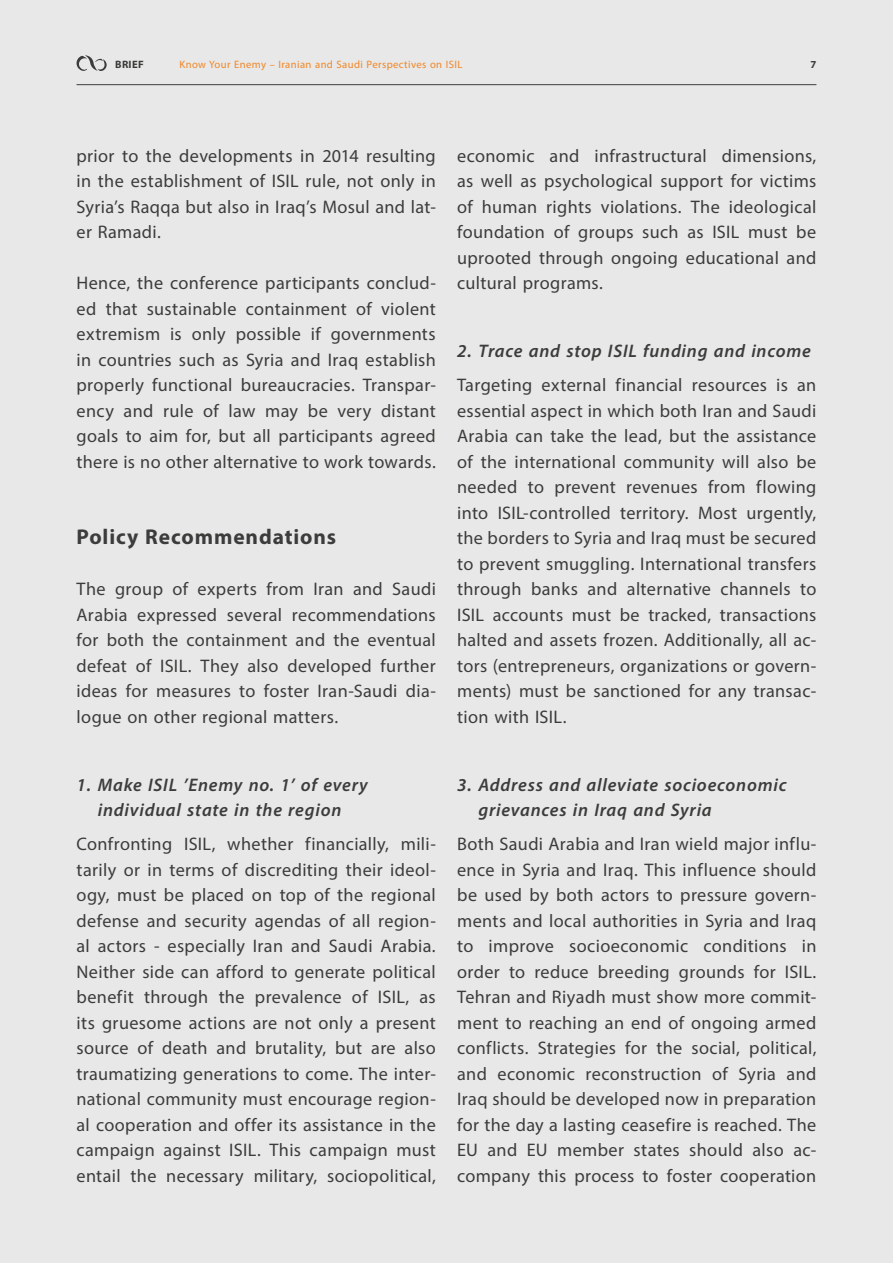
<style>
.page{position:relative;width:893px;height:1263px;background:#e8e8e8}
.page>*{position:absolute;margin:0;border:0;box-sizing:border-box;transform-origin:0 0}
.t1{font:700 30px "Myriad Arabic";letter-spacing:.03em;color:#3c3c3b}
.t2{font:25.5px/25.5px "Myriad Arabic";letter-spacing:.015em;color:#3c3c3b;text-align:justify}
.t3{font:italic 600 25.5px/25.5px "Myriad Arabic";letter-spacing:.03em;color:#3c3c3b;text-align:center}
.t4{font:15px "Myriad Arabic";letter-spacing:.025em;color:#f18625}
.t5{font:700 15px "Myriad Arabic";letter-spacing:.02em;color:#3c3c3b}
</style>
<div class="page">
<hr style="left:77px;top:84px;width:739px;height:1px;background:#3c3c3b">
<svg style="left:77px;top:55px;width:30px;height:16px"></svg>
<p class="t5" style="left:115px;top:54px;width:30px">BRIEF</p>
<p class="t4" style="left:179px;top:54px;width:284px">Know Your Enemy – Iranian and Saudi Perspectives on ISIL</p>
<p class="t5" style="left:810px;top:54px;width:7px">7</p>
<p class="t2" style="left:77px;top:143px;width:361px">prior to the developments in 2014 resulting in the establishment of ISIL rule, not only in Syria’s Raqqa but also in Iraq’s Mosul and lat&shy;er Ramadi.</p>
<p class="t2" style="left:77px;top:270px;width:361px">Hence, the conference participants conclud&shy;ed that sustainable containment of violent extremism is only possible if governments in countries such as Syria and Iraq establish properly functional bureaucracies. Transpar&shy;ency and rule of law may be very distant goals to aim for, but all participants agreed there is no other alternative to work towards.</p>
<p class="t1" style="left:77px;top:516px;width:261px">Policy Recommendations</p>
<p class="t2" style="left:77px;top:576px;width:361px">The group of experts from Iran and Saudi Arabia expressed several recommendations for both the containment and the eventual defeat of ISIL. They also developed further ideas for measures to foster Iran-Saudi dia&shy;logue on other regional matters.</p>
<p class="t3" style="left:77px;top:772px;width:293px">1. Make ISIL ’Enemy no. 1’ of every individual state in the region</p>
<p class="t2" style="left:77px;top:831px;width:361px">Confronting ISIL, whether financially, mili&shy;tarily or in terms of discrediting their ideol&shy;ogy, must be placed on top of the regional defense and security agendas of all region&shy;al actors - especially Iran and Saudi Arabia.<br>Neither side can afford to generate political benefit through the prevalence of ISIL, as its gruesome actions are not only a present source of death and brutality, but are also traumatizing generations to come. The inter&shy;national community must encourage region&shy;al cooperation and offer its assistance in the campaign against ISIL. This campaign must entail the necessary military, sociopolitical,</p>
<p class="t2" style="left:457px;top:143px;width:361px">economic and infrastructural dimensions, as well as psychological support for victims of human rights violations. The ideological foundation of groups such as ISIL must be uprooted through ongoing educational and cultural programs.</p>
<p class="t3" style="left:457px;top:338px;width:355px">2. Trace and stop ISIL funding and income</p>
<p class="t2" style="left:457px;top:372px;width:361px">Targeting external financial resources is an essential aspect in which both Iran and Saudi Arabia can take the lead, but the assistance of the international community will also be needed to prevent revenues from flowing into ISIL-controlled territory. Most urgently, the borders to Syria and Iraq must be secured to prevent smuggling. International transfers through banks and alternative channels to ISIL accounts must be tracked, transactions halted and assets frozen. Additionally, all ac&shy;tors (entrepreneurs, organizations or govern&shy;ments) must be sanctioned for any transac&shy;tion with ISIL.</p>
<p class="t3" style="left:478px;top:772px;width:310px;text-align:left;text-indent:-21px">3. Address and alleviate socioeconomic grievances in Iraq and Syria</p>
<p class="t2" style="left:457px;top:831px;width:361px">Both Saudi Arabia and Iran wield major influ&shy;ence in Syria and Iraq. This influence should be used by both actors to pressure govern&shy;ments and local authorities in Syria and Iraq to improve socioeconomic conditions in order to reduce breeding grounds for ISIL.<br>Tehran and Riyadh must show more commit&shy;ment to reaching an end of ongoing armed conflicts. Strategies for the social, political, and economic reconstruction of Syria and Iraq should be developed now in preparation for the day a lasting ceasefire is reached. The EU and EU member states should also ac&shy;company this process to foster cooperation</p>
</div>
